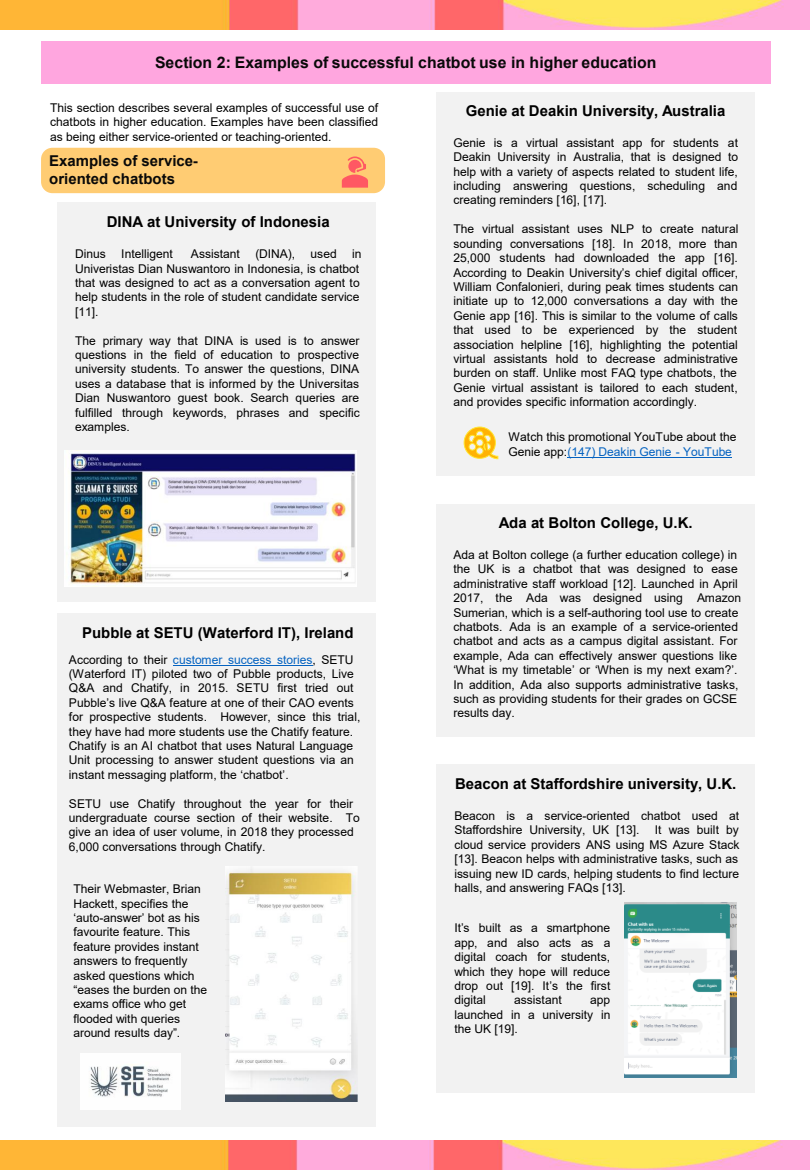
<style>
.page{position:relative;width:810px;height:1170px;background:#fff}
.page>*{position:absolute;margin:0;border:0;box-sizing:border-box;transform-origin:0 0}
.t1{font:700 15.9px "Arial";color:#090909}
.t2{font:700 15px "Arial";color:#000}
.t3{font:700 15px/18px "Arial";color:#090909}
.t4{font:12.15px "Arial";letter-spacing:-.005em;color:#000}
.t5{font:12px/14.4px "Arial";color:#000;text-align:justify}
.s1{color:#0563c1}
</style>
<div class="page">
<img style="left:0;top:0;width:810px;height:30px">
<img style="left:0;top:1140px;width:810px;height:30px">
<div style="left:41px;top:41px;width:730px;height:43px;background:#ffa6df"></div>
<div style="left:57px;top:203px;width:319px;height:399px;background:#f2f2f2"></div>
<img style="left:64px;top:451px;width:292px;height:135px">
<div style="left:57px;top:613px;width:319px;height:513px;background:#f2f2f2"></div>
<hr style="left:173px;top:665px;width:140px;height:1px;background:#0563c1">
<img style="left:225px;top:867px;width:132px;height:235px">
<img style="left:80px;top:1054px;width:100px;height:55px">
<div style="left:436px;top:92px;width:319px;height:384px;background:#f2f2f2"></div>
<svg style="left:464px;top:427px;width:34px;height:32px"></svg>
<hr style="left:568px;top:457px;width:164px;height:1px;background:#0563c1">
<div style="left:436px;top:504px;width:319px;height:233px;background:#f2f2f2"></div>
<div style="left:436px;top:764px;width:319px;height:328px;background:#f2f2f2"></div>
<div style="left:41px;top:148px;width:344px;height:45px;background:#ffcc73;border-radius:11px"></div>
<img style="left:624px;top:903px;width:113px;height:174px">
<svg style="left:342px;top:156px;width:26px;height:32px"></svg>
<h1 class="t1" style="left:155px;top:56px;width:503px">Section 2: Examples of successful chatbot use in higher education</h1>
<p class="t5" style="left:50px;top:102px;width:330px">This section describes several examples of successful use of</p>
<p class="t4" style="left:50px;top:117px;width:330px">chatbots in higher education. Examples have been classified</p>
<p class="t5" style="left:50px;top:130px;width:283px">as being either service-oriented or teaching-oriented.</p>
<p class="t3" style="left:49px;top:154px;width:150px">Examples of service&shy;oriented chatbots</p>
<p class="t2" style="left:107px;top:217px;width:224px">DINA at University of Indonesia</p>
<p class="t5" style="left:75px;top:248px;width:32px">Dinus</p>
<p class="t5" style="left:121px;top:248px;width:53px">Intelligent</p>
<p class="t5" style="left:191px;top:248px;width:51px">Assistant</p>
<p class="t5" style="left:255px;top:248px;width:41px">(DINA),</p>
<p class="t5" style="left:311px;top:248px;width:28px">used</p>
<p class="t5" style="left:352px;top:248px;width:11px">in</p>
<p class="t4" style="left:75px;top:264px;width:286px">Univeristas Dian Nuswantoro in Indonesia, is chatbot</p>
<p class="t5" style="left:75px;top:277px;width:286px">that was designed to act as a conversation agent to help students in the role of student candidate service [11].</p>
<p class="t5" style="left:75px;top:334px;width:286px">The primary way that DINA is used is to answer questions in the field of education to prospective university students. To answer the questions, DINA uses a database that is informed by the Universitas Dian Nuswantoro guest book. Search queries are fulfilled through keywords, phrases and specific examples.</p>
<p class="t2" style="left:466px;top:105px;width:261px">Genie at Deakin University, Australia</p>
<p class="t5" style="left:453px;top:137px;width:286px">Genie is a virtual assistant app for students at Deakin University in Australia, that is designed to help with a variety of aspects related to student life, including answering questions, scheduling and creating reminders [16], [17].</p>
<p class="t5" style="left:453px;top:223px;width:286px">The virtual assistant uses NLP to create natural sounding conversations [18]. In 2018, more than</p>
<p class="t4" style="left:453px;top:253px;width:286px">25,000 students had downloaded the app [16].</p>
<p class="t5" style="left:453px;top:266px;width:286px">According to Deakin University’s chief digital officer, William Confalonieri, during peak times students can initiate up to 12,000 conversations a day with the Genie app [16]. This is similar to the volume of calls that used to be experienced by the student association helpline [16], highlighting the potential virtual assistants hold to decrease administrative burden on staff. Unlike most FAQ type chatbots, the Genie virtual assistant is tailored to each student, and provides specific information accordingly.</p>
<p class="t5" style="left:509px;top:431px;width:230px">Watch this promotional YouTube about the<br>Genie app:<span class="s1">(147) Deakin Genie - YouTube</span></p>
<p class="t2" style="left:82px;top:627px;width:273px">Pubble at SETU (Waterford IT), Ireland</p>
<p class="t5" style="left:69px;top:653px;width:293px;text-align:left">According to their <span class="s1">customer success stories</span>, SETU (Waterford IT) piloted two of Pubble products, Live Q&amp;A and Chatify, in 2015. SETU first tried out Pubble’s live Q&amp;A feature at one of their CAO events for prospective students. However, since this trial, they have had more students use the Chatify feature.<br>Chatify is an AI chatbot that uses Natural Language Unit processing to answer student questions via an instant messaging platform, the ‘chatbot’.</p>
<p class="t5" style="left:69px;top:797px;width:292px;text-align:left">SETU use Chatify throughout the year for their undergraduate course section of their website. To give an idea of user volume, in 2018 they processed 6,000 conversations through Chatify.</p>
<p class="t5" style="left:73px;top:883px;width:135px;text-align:left">Their Webmaster, Brian<br>Hackett, specifies the ‘auto-answer’ bot as his favourite feature. This feature provides instant answers to frequently asked questions which “eases the burden on the exams office who get flooded with queries around results day”.</p>
<p class="t2" style="left:499px;top:517px;width:195px">Ada at Bolton College, U.K.</p>
<p class="t5" style="left:453px;top:549px;width:289px;text-align:left">Ada at Bolton college (a further education college) in the UK is a chatbot that was designed to ease administrative staff workload [12]. Launched in April 2017, the Ada was designed using Amazon</p>
<p class="t4" style="left:453px;top:608px;width:286px">Sumerian, which is a self-authoring tool use to create</p>
<p class="t5" style="left:453px;top:621px;width:286px">chatbots. Ada is an example of a service-oriented chatbot and acts as a campus digital assistant. For example, Ada can effectively answer questions like ‘What is my timetable’ or ‘When is my next exam?’.<br>In addition, Ada also supports administrative tasks, such as providing students for their grades on GCSE results day.</p>
<p class="t2" style="left:455px;top:778px;width:283px">Beacon at Staffordshire university, U.K.</p>
<p class="t5" style="left:454px;top:810px;width:287px">Beacon is a service-oriented chatbot used at Staffordshire University, UK [13]. It was built by cloud service providers ANS using MS Azure Stack [13]. Beacon helps with administrative tasks, such as issuing new ID cards, helping students to find lecture halls, and answering FAQs [13].</p>
<p class="t4" style="left:454px;top:924px;width:157px">It’s built as a smartphone</p>
<p class="t5" style="left:454px;top:936px;width:158px">app, and also acts as a digital coach for students, which they hope will reduce drop out [19]. It’s the first digital</p>
<p class="t5" style="left:514px;top:994px;width:49px">assistant</p>
<p class="t5" style="left:454px;top:994px;width:158px;text-indent:136px">app launched in a university in the UK [19].</p>
</div>
